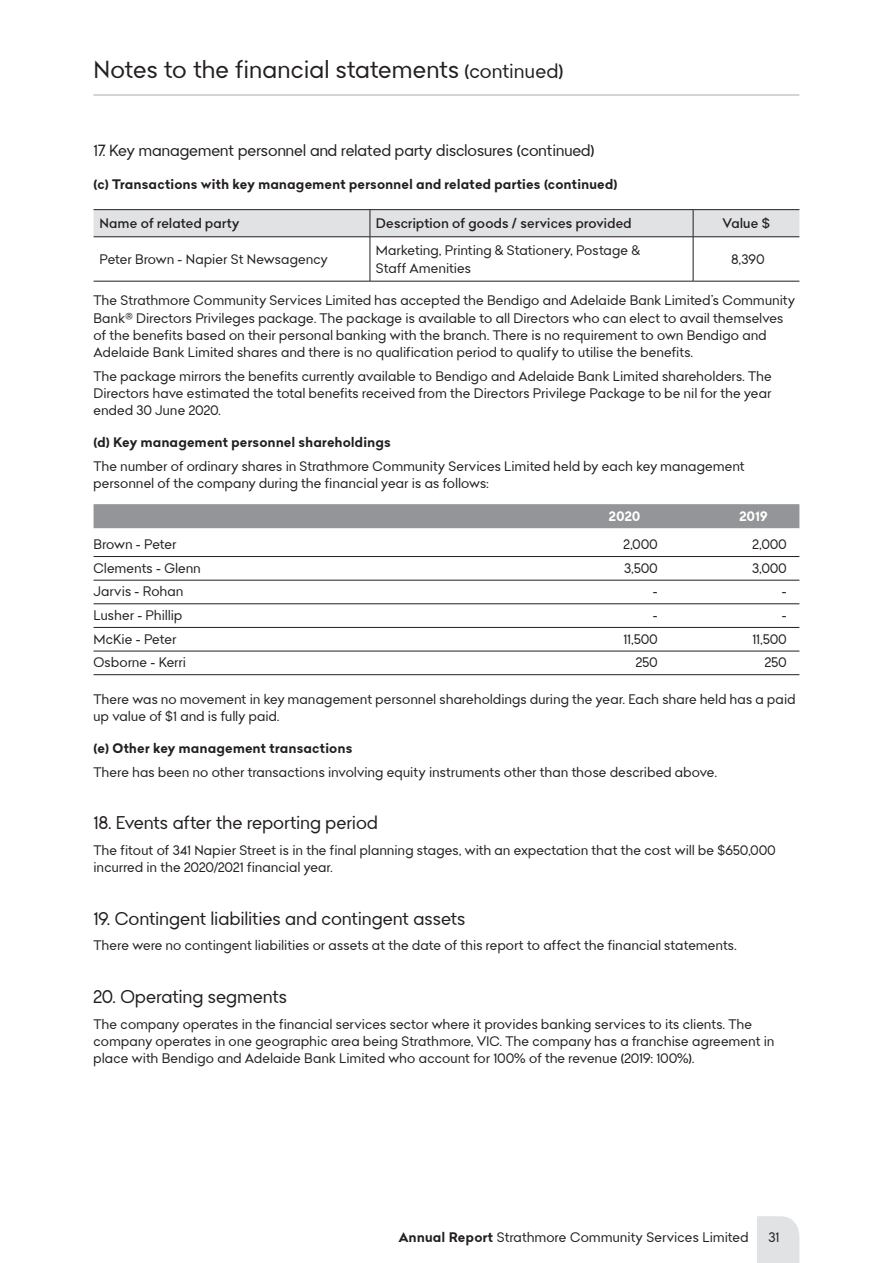
<style>
.page{position:relative;width:893px;height:1263px;background:#fff}
.page>*{position:absolute;margin:0;border:0;box-sizing:border-box;transform-origin:0 0}
.t1{font:24px "Bendigo Sans";letter-spacing:.01em;color:#231f20}
.t2{font:18px "Bendigo Sans";letter-spacing:.005em;color:#231f20}
.t3{font:15.75px "Bendigo Sans";color:#231f20}
.t4{font:13.5px/17.2px "Bendigo Sans";letter-spacing:.02em;color:#231f20}
.t5{font:700 13.5px "Bendigo Sans";letter-spacing:.02em;color:#231f20}
.t6{font:500 13.5px "Bendigo Sans";letter-spacing:.015em;color:#231f20}
.t7{font:13.5px "Bendigo Sans";letter-spacing:-.005em;color:#231f20}
.t8{font:700 13.5px "Bendigo Sans";letter-spacing:.02em;color:#fff}
.s1{font-size:19.5px}
.s2{font-weight:700}
</style>
<div class="page">
<div style="left:757px;top:1216px;width:42px;height:47px;background:#e1e2e4"></div>
<div style="left:94px;top:504px;width:705px;height:24px;background:#939598"></div>
<hr style="left:94px;top:556px;width:705px;height:1px;background:#231f20">
<hr style="left:94px;top:580px;width:705px;height:1px;background:#231f20">
<hr style="left:94px;top:603px;width:705px;height:1px;background:#231f20">
<hr style="left:94px;top:627px;width:705px;height:1px;background:#231f20">
<hr style="left:94px;top:651px;width:705px;height:1px;background:#231f20">
<hr style="left:94px;top:674px;width:705px;height:1px;background:#231f20">
<hr style="left:94px;top:209px;width:276px;height:1px;background:#231f20">
<hr style="left:370px;top:209px;width:323px;height:1px;background:#231f20">
<hr style="left:693px;top:209px;width:106px;height:1px;background:#231f20">
<div style="left:94px;top:210px;width:705px;height:26px;background:#e1e2e4"></div>
<hr style="left:94px;top:236px;width:276px;height:1px;background:#231f20">
<hr style="left:370px;top:236px;width:323px;height:1px;background:#231f20">
<hr style="left:370px;top:237px;width:1px;height:44px;background:#231f20">
<hr style="left:693px;top:236px;width:106px;height:1px;background:#231f20">
<hr style="left:693px;top:237px;width:1px;height:44px;background:#231f20">
<hr style="left:94px;top:281px;width:276px;height:1px;background:#231f20">
<hr style="left:370px;top:281px;width:323px;height:1px;background:#231f20">
<hr style="left:693px;top:281px;width:106px;height:1px;background:#231f20">
<hr style="left:94px;top:95px;width:705px;height:1px;background:#a8a9ad">
<h1 class="t1" style="left:94px;top:53px;width:471px">Notes to the financial statements <span class="s1">(continued)</span></h1>
<p class="t3" style="left:94px;top:140px;width:502px">17. Key management personnel and related party disclosures (continued)</p>
<p class="t5" style="left:94px;top:175px;width:525px">(c) Transactions with key management personnel and related parties (continued)</p>
<p class="t6" style="left:100px;top:214px;width:141px">Name of related party</p>
<p class="t6" style="left:376px;top:214px;width:257px">Description of goods / services provided</p>
<p class="t6" style="left:722px;top:214px;width:49px">Value $</p>
<p class="t4" style="left:100px;top:250px;width:230px">Peter Brown - Napier St Newsagency</p>
<p class="t4" style="left:376px;top:242px;width:266px">Marketing, Printing &amp; Stationery, Postage &amp;<br>Staff Amenities</p>
<p class="t4" style="left:732px;top:250px;width:34px">8,390</p>
<p class="t4" style="left:94px;top:292px;width:703px">The Strathmore Community Services Limited has accepted the Bendigo and Adelaide Bank Limited’s Community Bank® Directors Privileges package. The package is available to all Directors who can elect to avail themselves of the benefits based on their personal banking with the branch. There is no requirement to own Bendigo and Adelaide Bank Limited shares and there is no qualification period to qualify to utilise the benefits.</p>
<p class="t4" style="left:94px;top:367px;width:680px;text-align:justify">The package mirrors the benefits currently available to Bendigo and Adelaide Bank Limited shareholders. The Directors have estimated the total benefits received from the Directors Privilege Package to be nil for the year ended 30 June 2020.</p>
<p class="t5" style="left:94px;top:434px;width:299px">(d) Key management personnel shareholdings</p>
<p class="t4" style="left:94px;top:457px;width:653px">The number of ordinary shares in Strathmore Community Services Limited held by each key management personnel of the company during the financial year is as follows:</p>
<p class="t8" style="left:609px;top:508px;width:33px">2020</p>
<p class="t8" style="left:739px;top:508px;width:30px">2019</p>
<p class="t7" style="left:94px;top:535px;width:84px">Brown - Peter</p>
<p class="t4" style="left:624px;top:535px;width:35px">2,000</p>
<p class="t4" style="left:753px;top:535px;width:35px">2,000</p>
<p class="t4" style="left:94px;top:559px;width:109px">Clements - Glenn</p>
<p class="t4" style="left:624px;top:559px;width:35px">3,500</p>
<p class="t4" style="left:752px;top:559px;width:36px">3,000</p>
<p class="t4" style="left:94px;top:583px;width:91px">Jarvis - Rohan</p>
<p class="t4" style="left:653px;top:583px;width:6px">-</p>
<p class="t4" style="left:782px;top:583px;width:6px">-</p>
<p class="t4" style="left:94px;top:606px;width:90px">Lusher - Phillip</p>
<p class="t4" style="left:653px;top:606px;width:6px">-</p>
<p class="t4" style="left:782px;top:606px;width:6px">-</p>
<p class="t4" style="left:94px;top:630px;width:84px">McKie - Peter</p>
<p class="t4" style="left:623px;top:630px;width:36px">11,500</p>
<p class="t4" style="left:752px;top:630px;width:36px">11,500</p>
<p class="t4" style="left:94px;top:653px;width:94px">Osborne - Kerri</p>
<p class="t4" style="left:636px;top:653px;width:23px">250</p>
<p class="t4" style="left:765px;top:653px;width:23px">250</p>
<p class="t4" style="left:94px;top:690px;width:703px">There was no movement in key management personnel shareholdings during the year. Each share held has a paid up value of $1 and is fully paid.</p>
<p class="t5" style="left:94px;top:740px;width:260px">(e) Other key management transactions</p>
<p class="t4" style="left:94px;top:763px;width:625px">There has been no other transactions involving equity instruments other than those described above.</p>
<h2 class="t2" style="left:94px;top:811px;width:286px">18. Events after the reporting period</h2>
<p class="t4" style="left:94px;top:841px;width:683px">The fitout of 341 Napier Street is in the final planning stages, with an expectation that the cost will be $650,000 incurred in the 2020/2021 financial year.</p>
<h2 class="t2" style="left:94px;top:906px;width:373px">19. Contingent liabilities and contingent assets</h2>
<p class="t4" style="left:94px;top:937px;width:645px">There were no contingent liabilities or assets at the date of this report to affect the financial statements.</p>
<h2 class="t2" style="left:94px;top:985px;width:195px">20. Operating segments</h2>
<p class="t4" style="left:94px;top:1015px;width:682px">The company operates in the financial services sector where it provides banking services to its clients. The company operates in one geographic area being Strathmore, VIC. The company has a franchise agreement in place with Bendigo and Adelaide Bank Limited who account for 100% of the revenue (2019: 100%).</p>
<p class="t4" style="left:398px;top:1228px;width:352px"><span class="s2">Annual Report</span> Strathmore Community Services Limited</p>
<p class="t4" style="left:768px;top:1228px;width:13px">31</p>
</div>
